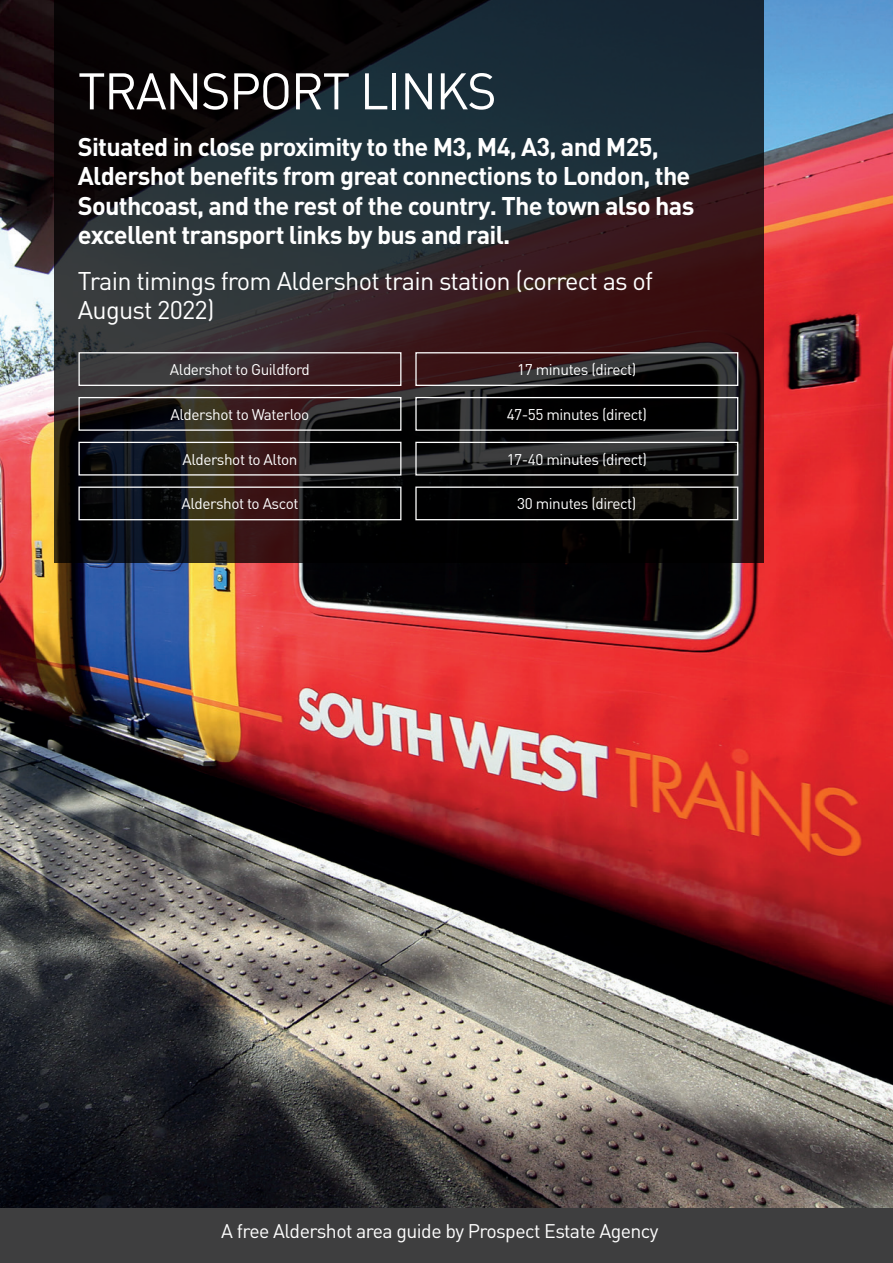
<style>
.page{position:relative;width:893px;height:1263px;background:#fff}
.page>*{position:absolute;margin:0;border:0;box-sizing:border-box;transform-origin:0 0}
.t1{font:50.7px "DIN Pro";letter-spacing:-.03em;color:#fff}
.t2{font:700 25.35px/29.5px "DIN Pro";letter-spacing:-.03em;color:#fff}
.t3{font:25.35px/29.5px "DIN Pro";letter-spacing:-.03em;color:#fff}
.t4{font:19.5px "DIN Pro";letter-spacing:-.03em;color:#fff}
.t5{font:15.45px "DIN Pro";letter-spacing:-.03em;color:#fff}
</style>
<div class="page">
<img style="left:0;top:0;width:893px;height:1209px">
<svg style="left:54px;top:0;width:709px;height:563px;background:#1f1d20"></svg>
<div style="left:0;top:1209px;width:893px;height:54px;background:#3e3e3f"></div>
<div style="left:78px;top:352px;width:323px;height:34px;border:1px solid #fff"></div>
<div style="left:415px;top:352px;width:323px;height:34px;border:1px solid #fff"></div>
<div style="left:78px;top:397px;width:323px;height:34px;border:1px solid #fff"></div>
<div style="left:415px;top:397px;width:323px;height:34px;border:1px solid #fff"></div>
<div style="left:78px;top:442px;width:323px;height:33px;border:1px solid #fff"></div>
<div style="left:415px;top:442px;width:323px;height:33px;border:1px solid #fff"></div>
<div style="left:78px;top:486px;width:323px;height:34px;border:1px solid #fff"></div>
<div style="left:415px;top:486px;width:323px;height:34px;border:1px solid #fff"></div>
<h1 class="t1" style="left:78px;top:57px;width:420px">TRANSPORT LINKS</h1>
<p class="t2" style="left:78px;top:131px;width:618px">Situated in close proximity to the M3, M4, A3, and M25, Aldershot benefits from great connections to London, the Southcoast, and the rest of the country. The town also has excellent transport links by bus and rail.</p>
<p class="t3" style="left:78px;top:265px;width:577px">Train timings from Aldershot train station (correct as of<br>August 2022)</p>
<p class="t5" style="left:170px;top:359px;width:142px">Aldershot to Guildford</p>
<p class="t5" style="left:517px;top:359px;width:121px">17 minutes (direct)</p>
<p class="t5" style="left:171px;top:404px;width:140px">Aldershot to Waterloo</p>
<p class="t5" style="left:507px;top:404px;width:142px">47-55 minutes (direct)</p>
<p class="t5" style="left:182px;top:448px;width:117px">Aldershot to Alton</p>
<p class="t5" style="left:507px;top:448px;width:142px">17-40 minutes (direct)</p>
<p class="t5" style="left:181px;top:493px;width:118px">Aldershot to Ascot</p>
<p class="t5" style="left:517px;top:493px;width:121px">30 minutes (direct)</p>
<p class="t4" style="left:221px;top:1217px;width:439px">A free Aldershot area guide by Prospect Estate Agency</p>
</div>
